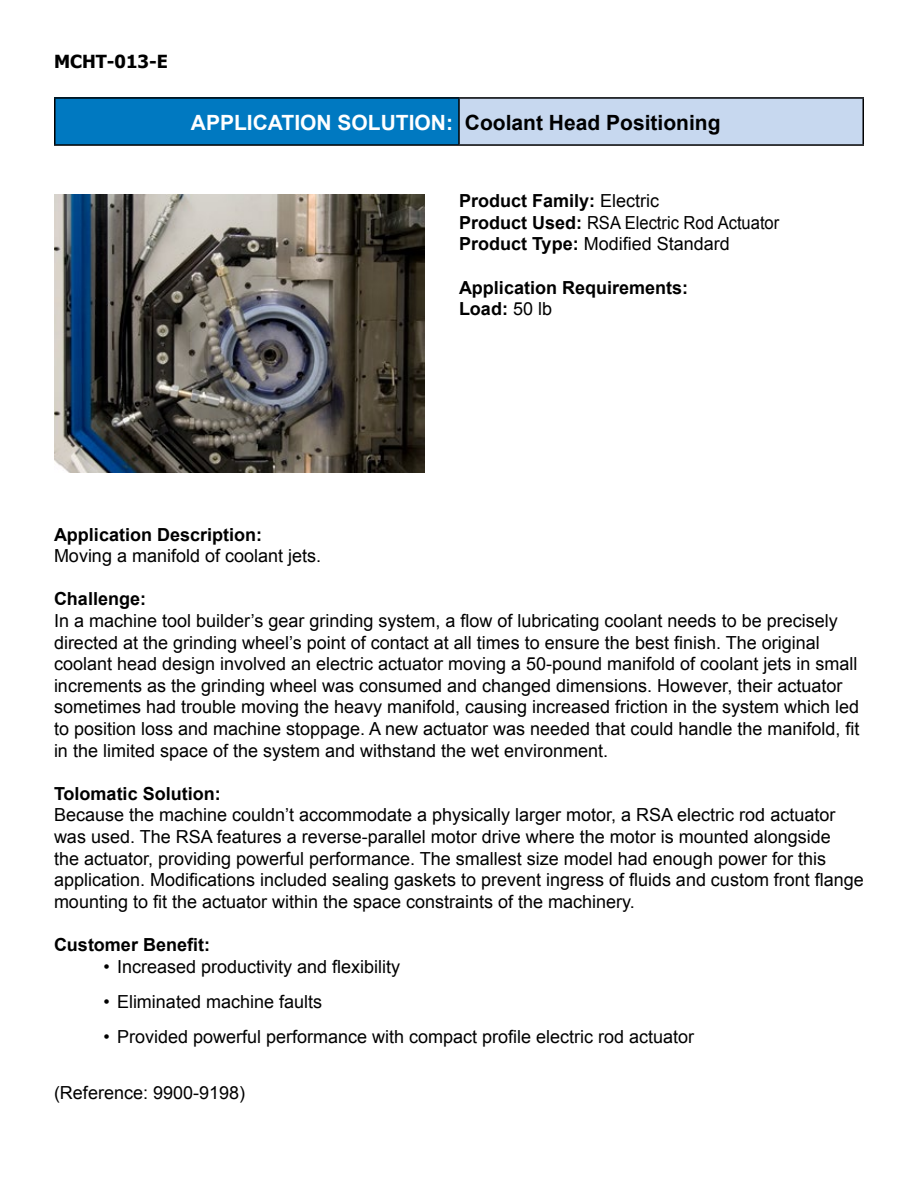
<style>
.page{position:relative;width:918px;height:1188px;background:#fff}
.page>*{position:absolute;margin:0;border:0;box-sizing:border-box;transform-origin:0 0}
.t1{font:700 21px "Arial";color:#000}
.t2{font:18px/21.6px "Arial";color:#000}
.t3{font:700 18px/21.6px "Arial";color:#000}
.t4{font:700 18px "Tahoma";color:#000}
.s1{color:#fff}
.s2{font-weight:700}
.s3{font-weight:400}
</style>
<div class="page">
<div style="left:55px;top:98px;width:404px;height:47px;background:#0079c1"></div>
<div style="left:459px;top:98px;width:404px;height:47px;background:#c7d8ef"></div>
<hr style="left:54px;top:97px;width:405px;height:2px;background:#000">
<hr style="left:54px;top:99px;width:2px;height:45px;background:#000">
<hr style="left:459px;top:97px;width:405px;height:2px;background:#000">
<hr style="left:458px;top:99px;width:2px;height:45px;background:#000">
<hr style="left:862px;top:99px;width:2px;height:45px;background:#000">
<hr style="left:54px;top:144px;width:405px;height:2px;background:#000">
<hr style="left:459px;top:144px;width:405px;height:2px;background:#000">
<img style="left:54px;top:194px;width:371px;height:278px">
<p class="t4" style="left:54px;top:49px;width:115px">MCHT-013-E</p>
<p class="t1" style="left:191px;top:108px;width:531px"><span class="s1">APPLICATION SOLUTION:</span> Coolant Head Positioning</p>
<p class="t2" style="left:459px;top:190px;width:322px"><span class="s2">Product Family:</span> Electric<br><span class="s2">Product Used:</span> RSA Electric Rod Actuator<br><span class="s2">Product Type:</span> Modified Standard</p>
<p class="t3" style="left:459px;top:277px;width:231px">Application Requirements:<br>Load: <span class="s3">50 lb</span></p>
<p class="t3" style="left:54px;top:524px;width:210px">Application Description:</p>
<p class="t2" style="left:54px;top:545px;width:269px">Moving a manifold of coolant jets.</p>
<p class="t3" style="left:54px;top:589px;width:94px">Challenge:</p>
<p class="t2" style="left:54px;top:610px;width:807px">In a machine tool builder’s gear grinding system, a flow of lubricating coolant needs to be precisely directed at the grinding wheel’s point of contact at all times to ensure the best finish. The original coolant head design involved an electric actuator moving a 50-pound manifold of coolant jets in small increments as the grinding wheel was consumed and changed dimensions. However, their actuator sometimes had trouble moving the heavy manifold, causing increased friction in the system which led to position loss and machine stoppage. A new actuator was needed that could handle the manifold, fit in the limited space of the system and withstand the wet environment.</p>
<p class="t3" style="left:54px;top:783px;width:168px">Tolomatic Solution:</p>
<p class="t2" style="left:54px;top:804px;width:811px">Because the machine couldn’t accommodate a physically larger motor, a RSA electric rod actuator was used. The RSA features a reverse-parallel motor drive where the motor is mounted alongside<br>the actuator, providing powerful performance. The smallest size model had enough power for this application. Modifications included sealing gaskets to prevent ingress of fluids and custom front flange mounting to fit the actuator within the space constraints of the machinery.</p>
<p class="t3" style="left:54px;top:934px;width:158px">Customer Benefit:</p>
<p class="t2" style="left:104px;top:956px;width:298px">• Increased productivity and flexibility</p>
<p class="t2" style="left:104px;top:991px;width:220px">• Eliminated machine faults</p>
<p class="t2" style="left:104px;top:1026px;width:592px">• Provided powerful performance with compact profile electric rod actuator</p>
<p class="t2" style="left:54px;top:1082px;width:193px">(Reference: 9900-9198)</p>
</div>
